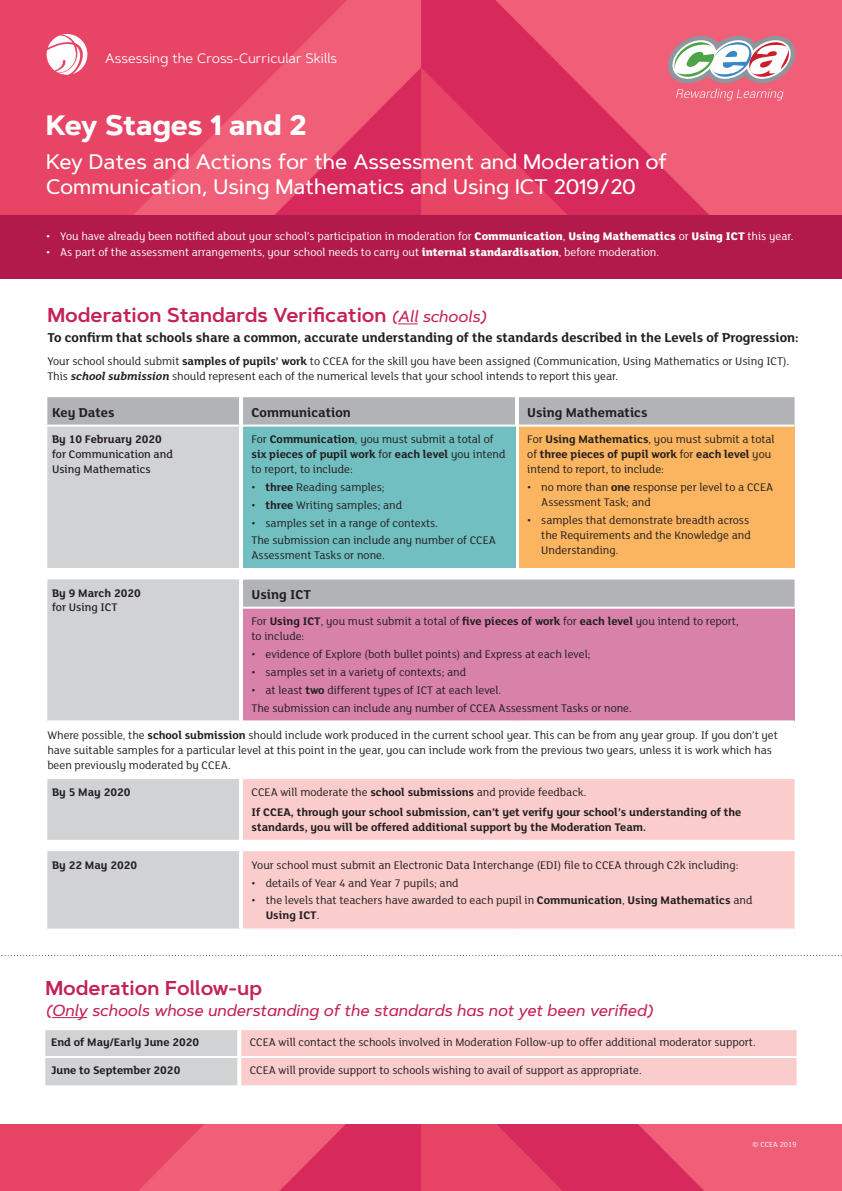
<style>
.page{position:relative;width:842px;height:1191px;background:#fff}
.page>*{position:absolute;margin:0;border:0;box-sizing:border-box;transform-origin:0 0}
.t1{font:700 28px "Artegra Sans";color:#fff}
.t2{font:500 21px "Artegra Sans";color:#fff}
.t3{font:600 20px "Artegra Sans";color:#c42254}
.t4{font:italic 500 16px "Artegra Sans";color:#c42254}
.t5{font:700 14px "FS Lola";color:#231f20}
.t6{font:13.7px "Artegra Sans";color:#fff}
.body{font:12px/15px "FS Lola";color:#231f20}
.t7{font:700 12px/14.5px "FS Lola";color:#231f20}
.t8{font:12px "FS Lola";color:#fff}
.t9{font:500 12px "FS Lola";color:#231f20}
.t10{font:8px "FS Lola";color:#fff}
.s1{font-weight:800}
.s2{font-weight:500;font-style:italic;font-size:16px}
.s3{font-weight:700}
.s4{font-weight:700;font-style:italic}
.s5{font-weight:500}
</style>
<div class="page">
<img style="left:0;top:1124px;width:842px;height:67px">
<img style="left:0;top:0;width:842px;height:215px">
<div style="left:0;top:215px;width:842px;height:63px;background:#b11a4a"></div>
<svg style="left:47px;top:34px;width:41px;height:41px"></svg>
<svg style="left:668px;top:36px;width:127px;height:65px"></svg>
<svg style="left:47px;top:397px;width:747px;height:209px;background:#babbbf"></svg>
<svg style="left:47px;top:426px;width:193px;height:502px;fill:#d1d2d4"></svg>
<svg style="left:240px;top:426px;width:279px;height:180px;fill:#b2b3b7"></svg>
<div style="left:243px;top:425px;width:272px;height:143px;background:#71bfc1"></div>
<div style="left:519px;top:425px;width:275px;height:143px;background:#fbb45f"></div>
<div style="left:243px;top:607px;width:551px;height:114px;background:#d882aa"></div>
<svg style="left:243px;top:779px;width:551px;height:149px;background:#facfcf"></svg>
<hr style="left:239px;top:397px;width:2px;height:27px;background:#fff">
<hr style="left:239px;top:426px;width:2px;height:142px;background:#fff">
<hr style="left:239px;top:579px;width:2px;height:28px;background:#fff">
<hr style="left:239px;top:607px;width:2px;height:113px;background:#fff">
<hr style="left:45px;top:720px;width:196px;height:2px;background:#fff">
<hr style="left:45px;top:777px;width:196px;height:2px;background:#fff">
<hr style="left:239px;top:779px;width:2px;height:61px;background:#fff">
<hr style="left:239px;top:851px;width:2px;height:77px;background:#fff">
<hr style="left:243px;top:720px;width:272px;height:2px;background:#fff">
<hr style="left:519px;top:720px;width:275px;height:2px;background:#fff">
<hr style="left:45px;top:424px;width:195px;height:2px;background:#fff">
<hr style="left:243px;top:424px;width:272px;height:2px;background:#fff">
<hr style="left:519px;top:424px;width:275px;height:2px;background:#fff">
<hr style="left:243px;top:606px;width:272px;height:2px;background:#fff">
<hr style="left:519px;top:606px;width:275px;height:2px;background:#fff">
<svg style="left:45px;top:1029px;width:752px;height:56px;background:#f0cfcf"></svg>
<hr style="left:241px;top:1056px;width:556px;height:2px;background:#fff">
<hr style="left:52px;top:1017px;width:35px;height:1px;background:#c42254">
<svg style="left:1px;top:955px;width:841px;height:1px"></svg>
<svg style="left:398px;top:323px;width:20px;height:1px"></svg>
<p class="t6" style="left:105px;top:49px;width:233px">Assessing the Cross-Curricular Skills</p>
<p class="t1" style="left:46px;top:105px;width:262px">Key Stages 1 and 2</p>
<p class="t2" style="left:46px;top:147px;width:623px">Key Dates and Actions for the Assessment and Moderation of</p>
<p class="t2" style="left:46px;top:172px;width:591px">Communication, Using Mathematics and Using ICT 2019/20</p>
<p class="t8" style="left:46px;top:228px;width:749px">• You have already been notified about your school’s participation in moderation for <span class="s1">Communication</span>, <span class="s1">Using Mathematics</span> or <span class="s1">Using ICT</span> this year.</p>
<p class="t8" style="left:46px;top:244px;width:615px">• As part of the assessment arrangements, your school needs to carry out <span class="s1">internal standardisation</span>, before moderation.</p>
<p class="t3" style="left:47px;top:301px;width:440px">Moderation Standards Verification <span class="s2">(All schools)</span></p>
<p class="t5" style="left:47px;top:328px;width:753px">To confirm that schools share a common, accurate understanding of the standards described in the Levels of Progression:</p>
<p class="body" style="left:47px;top:353px;width:743px">Your school should submit <span class="s3">samples of pupils’ work</span> to CCEA for the skill you have been assigned (Communication, Using Mathematics or Using ICT).</p>
<p class="body" style="left:47px;top:368px;width:572px">This <span class="s4">school submission</span> should represent each of the numerical levels that your school intends to report this year.</p>
<p class="t5" style="left:52px;top:402px;width:64px">Key Dates</p>
<p class="t5" style="left:252px;top:402px;width:101px">Communication</p>
<p class="t5" style="left:527px;top:402px;width:122px">Using Mathematics</p>
<p class="t7" style="left:52px;top:431px;width:111px">By 10 February 2020</p>
<p class="t9" style="left:52px;top:446px;width:122px">for Communication and</p>
<p class="t9" style="left:52px;top:461px;width:100px">Using Mathematics</p>
<p class="body" style="left:251px;top:431px;width:255px">For <span class="s3">Communication</span>, you must submit a total of <span class="s3">six pieces of pupil work</span> for <span class="s3">each level</span> you intend to report, to include:</p>
<p class="body" style="left:251px;top:479px;width:135px">• <span class="s3">three</span> Reading samples;</p>
<p class="body" style="left:251px;top:497px;width:152px">• <span class="s3">three</span> Writing samples; and</p>
<p class="body" style="left:251px;top:515px;width:188px">• samples set in a range of contexts.</p>
<p class="body" style="left:251px;top:532px;width:246px">The submission can include any number of CCEA<br>Assessment Tasks or none.</p>
<p class="body" style="left:527px;top:431px;width:249px">For <span class="s3">Using Mathematics</span>, you must submit a total of <span class="s3">three pieces of pupil work</span> for <span class="s3">each level</span> you intend to report, to include:</p>
<p class="body" style="left:541px;top:479px;width:233px;text-indent:-14px">• no more than <span class="s3">one</span> response per level to a CCEA<br>Assessment Task; and</p>
<p class="body" style="left:541px;top:512px;width:211px;text-indent:-14px">• samples that demonstrate breadth across the Requirements and the Knowledge and<br>Understanding.</p>
<p class="t7" style="left:52px;top:585px;width:90px">By 9 March 2020 <span class="s5">for Using ICT</span></p>
<p class="t5" style="left:251px;top:584px;width:61px">Using ICT</p>
<p class="body" style="left:251px;top:613px;width:489px">For <span class="s3">Using ICT</span>, you must submit a total of <span class="s3">five pieces of work</span> for <span class="s3">each level</span> you intend to report,</p>
<p class="body" style="left:251px;top:628px;width:54px">to include:</p>
<p class="body" style="left:251px;top:646px;width:340px">• evidence of Explore (both bullet points) and Express at each level;</p>
<p class="body" style="left:251px;top:664px;width:216px">• samples set in a variety of contexts; and</p>
<p class="body" style="left:251px;top:682px;width:251px">• at least <span class="s3">two</span> different types of ICT at each level.</p>
<p class="body" style="left:251px;top:699px;width:382px">The submission can include any number of CCEA Assessment Tasks or none.</p>
<p class="body" style="left:47px;top:727px;width:732px">Where possible, the <span class="s3">school submission</span> should include work produced in the current school year. This can be from any year group. If you don’t yet have suitable samples for a particular level at this point in the year, you can include work from the previous two years, unless it is work which has been previously moderated by CCEA.</p>
<p class="t7" style="left:52px;top:784px;width:80px">By 5 May 2020</p>
<p class="body" style="left:251px;top:783px;width:336px">CCEA will moderate the <span class="s3">school submissions</span> and provide feedback.</p>
<p class="t7" style="left:251px;top:804px;width:491px;line-height:15px">If CCEA, through your school submission, can’t yet verify your school’s understanding of the standards, you will be offered additional support by the Moderation Team.</p>
<p class="t7" style="left:52px;top:857px;width:87px">By 22 May 2020</p>
<p class="body" style="left:251px;top:856px;width:488px">Your school must submit an Electronic Data Interchange (EDI) file to CCEA through C2k including:</p>
<p class="body" style="left:251px;top:874px;width:209px">• details of Year 4 and Year 7 pupils; and</p>
<p class="body" style="left:266px;top:892px;width:488px;text-indent:-14px">• the levels that teachers have awarded to each pupil in <span class="s3">Communication</span>, <span class="s3">Using Mathematics</span> and<br><span class="s3">Using ICT</span>.</p>
<p class="t3" style="left:45px;top:973px;width:218px">Moderation Follow-up</p>
<p class="t4" style="left:45px;top:999px;width:609px">(Only schools whose understanding of the standards has not yet been verified)</p>
<p class="t7" style="left:51px;top:1034px;width:150px">End of May/Early June 2020</p>
<p class="body" style="left:250px;top:1034px;width:507px">CCEA will contact the schools involved in Moderation Follow-up to offer additional moderator support.</p>
<p class="t7" style="left:51px;top:1062px;width:131px">June to September 2020</p>
<p class="body" style="left:250px;top:1062px;width:393px">CCEA will provide support to schools wishing to avail of support as appropriate.</p>
<p class="t10" style="left:753px;top:1139px;width:45px">© CCEA 2019</p>
</div>
